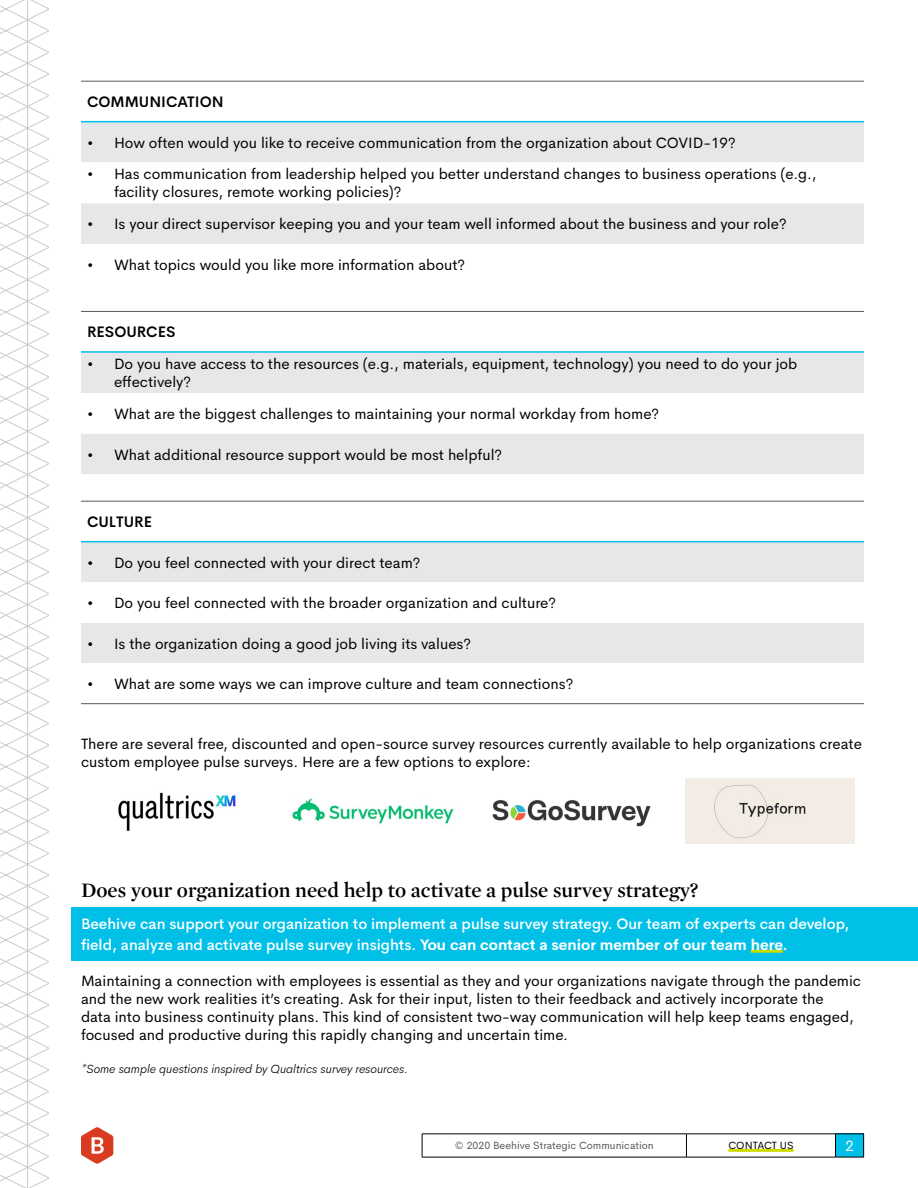
<style>
.page{position:relative;width:918px;height:1188px;background:#fff}
.page>*{position:absolute;margin:0;border:0;box-sizing:border-box;transform-origin:0 0}
.t1{font:600 21px "Mercury Display";color:#000}
.t2{font:15px/18px "Cerebri Sans";color:#000}
.t3{font:500 15px/21px "Cerebri Sans";color:#fff}
.t4{font:600 15px "Cerebri Sans";color:#000}
.t5{font:15px "Cerebri Sans";color:#fff}
.t6{font:italic 300 12px "Cerebri Sans";color:#000}
.t7{font:10.5px "Cerebri Sans";color:#58595b}
.t8{font:10.5px "Cerebri Sans";color:#000}
.s1{font-weight:700}
</style>
<div class="page">
<svg style="left:0;top:0;width:48px;height:1188px"></svg>
<svg style="left:422px;top:1134px;width:442px;height:24px"></svg>
<hr style="left:728px;top:1149px;width:66px;height:3px;background:#cbdd00">
<svg style="left:81px;top:1127px;width:32px;height:37px"></svg>
<div style="left:72px;top:907px;width:846px;height:54px;background:#00c0e8"></div>
<hr style="left:751px;top:950px;width:32px;height:3px;background:#cbdd00">
<svg style="left:81px;top:120px;width:783px;height:1px"></svg>
<svg style="left:81px;top:122px;width:783px;height:122px;fill:#e6e7e8"></svg>
<svg style="left:81px;top:310px;width:783px;height:353px"></svg>
<hr style="left:81px;top:81px;width:783px;height:1px;background:#58595b">
<hr style="left:81px;top:311px;width:783px;height:1px;background:#58595b">
<hr style="left:81px;top:501px;width:783px;height:1px;background:#58595b">
<hr style="left:81px;top:703px;width:783px;height:1px;background:#58595b">
<hr style="left:81px;top:121px;width:783px;height:1px;background:#00c0e8">
<hr style="left:81px;top:351px;width:783px;height:2px;background:#00c0e8">
<hr style="left:81px;top:541px;width:783px;height:1px;background:#00c0e8">
<img style="left:118px;top:792px;width:118px;height:39px">
<img style="left:292px;top:798px;width:162px;height:26px">
<img style="left:492px;top:800px;width:159px;height:27px">
<div style="left:685px;top:779px;width:169px;height:64px;background:#f3ece4"></div>
<p class="t4" style="left:87px;top:90px;width:138px">COMMUNICATION</p>
<p class="t2" style="left:87px;top:132px;width:650px">• How often would you like to receive communication from the organization about COVID-19?</p>
<p class="t2" style="left:114px;top:164px;width:704px;text-indent:-27px">• Has communication from leadership helped you better understand changes to business operations (e.g., facility closures, remote working policies)?</p>
<p class="t2" style="left:87px;top:214px;width:701px">• Is your direct supervisor keeping you and your team well informed about the business and your role?</p>
<p class="t2" style="left:87px;top:254px;width:380px">• What topics would you like more information about?</p>
<p class="t4" style="left:87px;top:320px;width:90px">RESOURCES</p>
<p class="t2" style="left:114px;top:354px;width:685px;text-indent:-27px">• Do you have access to the resources (e.g., materials, equipment, technology) you need to do your job effectively?</p>
<p class="t2" style="left:87px;top:404px;width:574px">• What are the biggest challenges to maintaining your normal workday from home?</p>
<p class="t2" style="left:87px;top:444px;width:417px">• What additional resource support would be most helpful?</p>
<p class="t4" style="left:87px;top:510px;width:67px">CULTURE</p>
<p class="t2" style="left:87px;top:552px;width:335px">• Do you feel connected with your direct team?</p>
<p class="t2" style="left:87px;top:593px;width:471px">• Do you feel connected with the broader organization and culture?</p>
<p class="t2" style="left:87px;top:633px;width:386px">• Is the organization doing a good job living its values?</p>
<p class="t2" style="left:87px;top:674px;width:488px">• What are some ways we can improve culture and team connections?</p>
<p class="t2" style="left:81px;top:733px;width:782px">There are several free, discounted and open-source survey resources currently available to help organizations create custom employee pulse surveys. Here are a few options to explore:</p>
<h1 class="t1" style="left:81px;top:875px;width:619px">Does your organization need help to activate a pulse survey strategy?</h1>
<p class="t3" style="left:81px;top:912px;width:770px">Beehive can support your organization to implement a pulse survey strategy. Our team of experts can develop, field, analyze and activate pulse survey insights. <span class="s1">You can contact a senior member of our team here.</span></p>
<p class="t2" style="left:81px;top:970px;width:782px">Maintaining a connection with employees is essential as they and your organizations navigate through the pandemic and the new work realities it’s creating. Ask for their input, listen to their feedback and actively incorporate the<br>data into business continuity plans. This kind of consistent two-way communication will help keep teams engaged, focused and productive during this rapidly changing and uncertain time.</p>
<p class="t6" style="left:81px;top:1059px;width:329px">*Some sample questions inspired by Qualtrics survey resources.</p>
<p class="t7" style="left:455px;top:1137px;width:200px">© 2020 Beehive Strategic Communication</p>
<p class="t8" style="left:728px;top:1137px;width:67px">CONTACT US</p>
<p class="t5" style="left:845px;top:1134px;width:10px">2</p>
</div>
